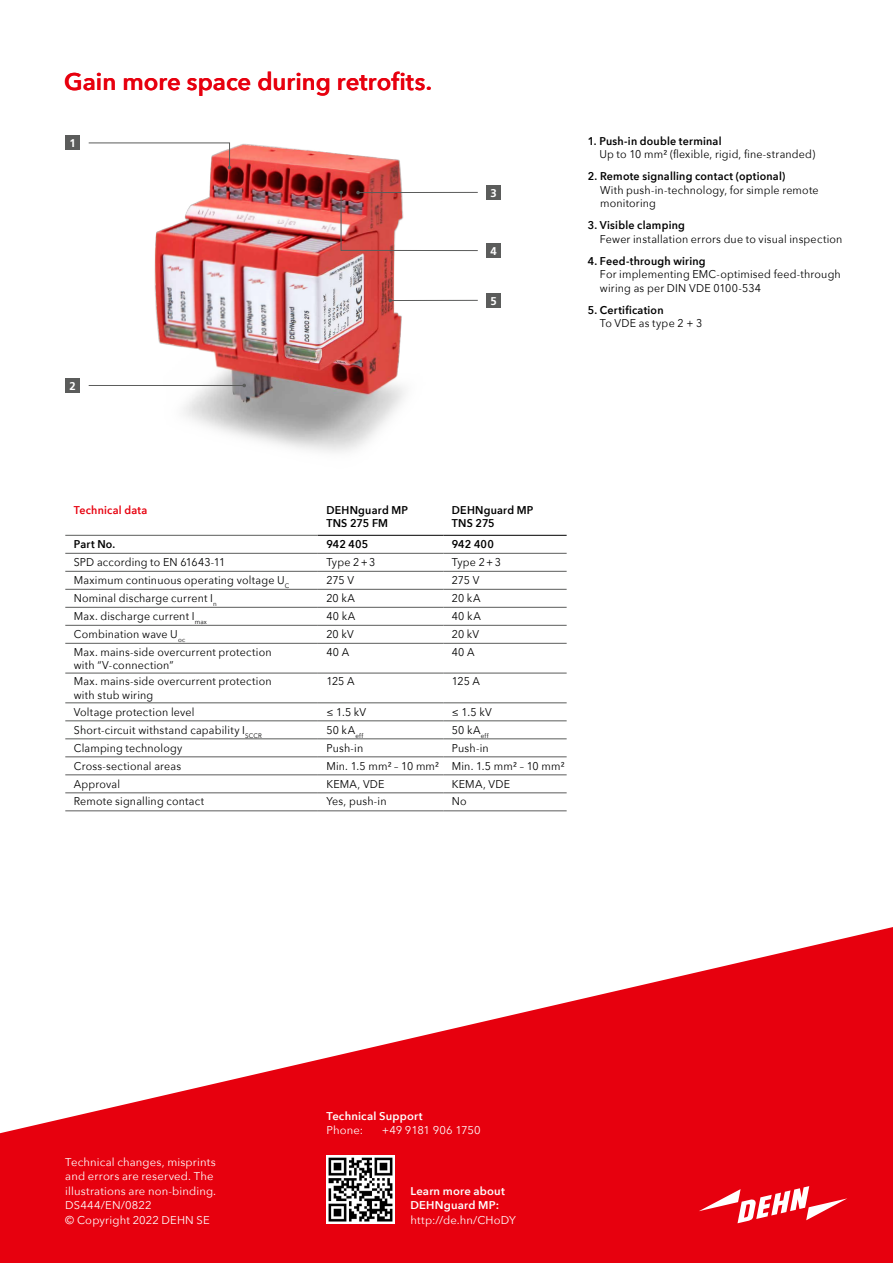
<style>
.page{position:relative;width:893px;height:1263px;background:#fff}
.page>*{position:absolute;margin:0;border:0;box-sizing:border-box;transform-origin:0 0}
.t1{font:600 24px "Avenir Next";color:#e7000e}
.t2{font:11.25px/13.5px "Avenir Next";letter-spacing:.015em;color:#000;scale:.95 1}
.t3{font:600 11.25px/13.5px "Avenir Next";letter-spacing:.02em;color:#000;scale:.95 1}
.t4{font:11.25px/14.7px "Avenir Next";letter-spacing:.01em;color:#fff}
.t5{font:600 11.25px/14.7px "Avenir Next";letter-spacing:.015em;color:#fff}
.t6{font:11.25px "Avenir Next";letter-spacing:-.015em;color:#fff}
.t7{font:600 11.25px "Avenir Next";letter-spacing:.02em;color:#e7000e;scale:.95 1}
.t8{font:700 11.25px "Frutiger LT Com";color:#fff}
</style>
<div class="page">
<img style="left:154px;top:143px;width:251px;height:309px">
<svg style="left:0;top:927px;width:893px;height:336px;fill:#e7000e"></svg>
<svg style="left:699px;top:1186px;width:148px;height:37px"></svg>
<svg style="left:65px;top:534px;width:502px;height:260px"></svg>
<svg style="left:65px;top:775px;width:502px;height:17px"></svg>
<hr style="left:318px;top:535px;width:125px;height:1px;background:#000">
<hr style="left:443px;top:535px;width:124px;height:1px;background:#000">
<hr style="left:65px;top:535px;width:253px;height:1px;background:#5b5c5b">
<hr style="left:65px;top:553px;width:253px;height:1px;background:#5b5c5b">
<hr style="left:318px;top:553px;width:125px;height:1px;background:#5b5c5b">
<hr style="left:443px;top:553px;width:124px;height:1px;background:#5b5c5b">
<hr style="left:65px;top:571px;width:253px;height:1px;background:#5b5c5b">
<hr style="left:318px;top:571px;width:125px;height:1px;background:#5b5c5b">
<hr style="left:443px;top:571px;width:124px;height:1px;background:#5b5c5b">
<hr style="left:65px;top:589px;width:253px;height:1px;background:#5b5c5b">
<hr style="left:318px;top:589px;width:125px;height:1px;background:#5b5c5b">
<hr style="left:443px;top:589px;width:124px;height:1px;background:#5b5c5b">
<hr style="left:65px;top:607px;width:253px;height:1px;background:#5b5c5b">
<hr style="left:318px;top:607px;width:125px;height:1px;background:#5b5c5b">
<hr style="left:443px;top:607px;width:124px;height:1px;background:#5b5c5b">
<hr style="left:65px;top:625px;width:253px;height:1px;background:#5b5c5b">
<hr style="left:318px;top:625px;width:125px;height:1px;background:#5b5c5b">
<hr style="left:443px;top:625px;width:124px;height:1px;background:#5b5c5b">
<hr style="left:65px;top:643px;width:253px;height:1px;background:#5b5c5b">
<hr style="left:318px;top:643px;width:125px;height:1px;background:#5b5c5b">
<hr style="left:443px;top:643px;width:124px;height:1px;background:#5b5c5b">
<hr style="left:65px;top:673px;width:253px;height:1px;background:#5b5c5b">
<hr style="left:318px;top:673px;width:125px;height:1px;background:#5b5c5b">
<hr style="left:443px;top:673px;width:124px;height:1px;background:#5b5c5b">
<hr style="left:65px;top:703px;width:253px;height:1px;background:#5b5c5b">
<hr style="left:318px;top:703px;width:125px;height:1px;background:#5b5c5b">
<hr style="left:443px;top:703px;width:124px;height:1px;background:#5b5c5b">
<hr style="left:65px;top:721px;width:253px;height:1px;background:#5b5c5b">
<hr style="left:318px;top:721px;width:125px;height:1px;background:#5b5c5b">
<hr style="left:443px;top:721px;width:124px;height:1px;background:#5b5c5b">
<hr style="left:65px;top:738px;width:253px;height:1px;background:#5b5c5b">
<hr style="left:318px;top:738px;width:125px;height:1px;background:#5b5c5b">
<hr style="left:443px;top:738px;width:124px;height:1px;background:#5b5c5b">
<hr style="left:65px;top:756px;width:253px;height:1px;background:#5b5c5b">
<hr style="left:318px;top:756px;width:125px;height:1px;background:#5b5c5b">
<hr style="left:443px;top:756px;width:124px;height:1px;background:#5b5c5b">
<hr style="left:65px;top:774px;width:253px;height:1px;background:#5b5c5b">
<hr style="left:318px;top:774px;width:125px;height:1px;background:#5b5c5b">
<hr style="left:443px;top:774px;width:124px;height:1px;background:#5b5c5b">
<hr style="left:65px;top:792px;width:253px;height:1px;background:#5b5c5b">
<hr style="left:318px;top:792px;width:125px;height:1px;background:#5b5c5b">
<hr style="left:443px;top:792px;width:124px;height:1px;background:#5b5c5b">
<hr style="left:65px;top:810px;width:253px;height:1px;background:#5b5c5b">
<hr style="left:318px;top:810px;width:125px;height:1px;background:#5b5c5b">
<hr style="left:443px;top:810px;width:124px;height:1px;background:#5b5c5b">
<div style="left:65px;top:135px;width:15px;height:15px;background:#5b5c5b"></div>
<div style="left:486px;top:243px;width:15px;height:15px;background:#5b5c5b"></div>
<div style="left:486px;top:185px;width:15px;height:15px;background:#5b5c5b"></div>
<img style="left:327px;top:1155px;width:68px;height:69px">
<div style="left:65px;top:378px;width:15px;height:15px;background:#5b5c5b"></div>
<hr style="left:89px;top:385px;width:155px;height:1px;background:#5b5c5b">
<svg style="left:88px;top:142px;width:143px;height:27px"></svg>
<svg style="left:339px;top:191px;width:139px;height:60px"></svg>
<div style="left:486px;top:293px;width:15px;height:15px;background:#5b5c5b"></div>
<hr style="left:390px;top:300px;width:88px;height:1px;background:#5b5c5b">
<h1 class="t1" style="left:64px;top:61px;width:369px">Gain more space during retrofits.</h1>
<p class="t8" style="left:70px;top:137px;width:8px">1</p>
<p class="t8" style="left:70px;top:379px;width:8px">2</p>
<p class="t8" style="left:491px;top:186px;width:8px">3</p>
<p class="t8" style="left:491px;top:244px;width:8px">4</p>
<p class="t8" style="left:491px;top:294px;width:8px">5</p>
<p class="t3" style="left:588px;top:134px;width:142px">1. Push-in double terminal</p>
<p class="t2" style="left:599px;top:147px;width:229px">Up to 10 mm² (flexible, rigid, fine-stranded)</p>
<p class="t3" style="left:588px;top:169px;width:210px">2. Remote signalling contact (optional)</p>
<p class="t2" style="left:600px;top:183px;width:232px">With push-in-technology, for simple remote monitoring</p>
<p class="t3" style="left:588px;top:218px;width:104px">3. Visible clamping</p>
<p class="t2" style="left:600px;top:232px;width:257px">Fewer installation errors due to visual inspection</p>
<p class="t3" style="left:588px;top:254px;width:126px">4. Feed-through wiring</p>
<p class="t2" style="left:600px;top:267px;width:255px">For implementing EMC-optimised feed-through wiring as per DIN VDE 0100-534</p>
<p class="t3" style="left:588px;top:303px;width:81px">5. Certification</p>
<p class="t2" style="left:600px;top:316px;width:109px">To VDE as type 2 + 3</p>
<p class="t7" style="left:74px;top:500px;width:79px">Technical data</p>
<p class="t3" style="left:326px;top:502px;width:87px">DEHNguard MP<br>TNS 275 FM</p>
<p class="t3" style="left:452px;top:502px;width:87px">DEHNguard MP<br>TNS 275</p>
<p class="t3" style="left:74px;top:537px;width:45px">Part No.</p>
<p class="t3" style="left:326px;top:537px;width:46px">942 405</p>
<p class="t3" style="left:452px;top:537px;width:46px">942 400</p>
<p class="t2" style="left:74px;top:555px;width:161px">SPD according to EN 61643-11</p>
<p class="t2" style="left:326px;top:555px;width:53px">Type 2+3</p>
<p class="t2" style="left:452px;top:555px;width:53px">Type 2+3</p>
<p class="t2" style="left:74px;top:573px;width:228px">Maximum continuous operating voltage U<sub>C</sub></p>
<p class="t2" style="left:326px;top:573px;width:31px">275 V</p>
<p class="t2" style="left:452px;top:573px;width:31px">275 V</p>
<p class="t2" style="left:74px;top:591px;width:152px">Nominal discharge current I<sub>n</sub></p>
<p class="t2" style="left:326px;top:591px;width:32px">20 kA</p>
<p class="t2" style="left:452px;top:591px;width:32px">20 kA</p>
<p class="t2" style="left:74px;top:609px;width:142px">Max. discharge current I<sub>max</sub></p>
<p class="t2" style="left:326px;top:609px;width:32px">40 kA</p>
<p class="t2" style="left:452px;top:609px;width:32px">40 kA</p>
<p class="t2" style="left:74px;top:627px;width:119px">Combination wave U<sub>oc</sub></p>
<p class="t2" style="left:326px;top:627px;width:30px">20 kV</p>
<p class="t2" style="left:452px;top:627px;width:30px">20 kV</p>
<p class="t2" style="left:74px;top:644px;width:210px">Max. mains-side overcurrent protection with “V-connection”</p>
<p class="t2" style="left:326px;top:644px;width:26px">40 A</p>
<p class="t2" style="left:452px;top:644px;width:26px">40 A</p>
<p class="t2" style="left:74px;top:674px;width:210px">Max. mains-side overcurrent protection with stub wiring</p>
<p class="t2" style="left:326px;top:674px;width:31px">125 A</p>
<p class="t2" style="left:452px;top:674px;width:31px">125 A</p>
<p class="t2" style="left:74px;top:705px;width:129px">Voltage protection level</p>
<p class="t2" style="left:326px;top:705px;width:43px">≤ 1.5 kV</p>
<p class="t2" style="left:452px;top:705px;width:43px">≤ 1.5 kV</p>
<p class="t2" style="left:74px;top:723px;width:199px">Short-circuit withstand capability I<sub>SCCR</sub></p>
<p class="t2" style="left:326px;top:723px;width:40px">50 kA<sub>eff</sub></p>
<p class="t2" style="left:452px;top:723px;width:40px">50 kA<sub>eff</sub></p>
<p class="t2" style="left:74px;top:741px;width:116px">Clamping technology</p>
<p class="t2" style="left:326px;top:741px;width:40px">Push-in</p>
<p class="t2" style="left:452px;top:741px;width:40px">Push-in</p>
<p class="t2" style="left:74px;top:759px;width:114px">Cross-sectional areas</p>
<p class="t2" style="left:326px;top:759px;width:252px">Min. 1.5 mm² – 10 mm² Min. 1.5 mm² – 10 mm²</p>
<p class="t2" style="left:74px;top:777px;width:50px">Approval</p>
<p class="t2" style="left:326px;top:777px;width:63px">KEMA, VDE</p>
<p class="t2" style="left:452px;top:777px;width:63px">KEMA, VDE</p>
<p class="t2" style="left:74px;top:794px;width:139px">Remote signalling contact</p>
<p class="t2" style="left:326px;top:794px;width:65px">Yes, push-in</p>
<p class="t2" style="left:452px;top:794px;width:17px">No</p>
<p class="t4" style="left:65px;top:1154px;width:152px">Technical changes, misprints and errors are reserved. The illustrations are non-binding.<br>DS444/EN/0822<br>© Copyright 2022 DEHN SE</p>
<p class="t5" style="left:326px;top:1108px;width:98px">Technical Support</p>
<p class="t4" style="left:326px;top:1122px;width:38px">Phone:</p>
<p class="t6" style="left:382px;top:1121px;width:100px">+49 9181 906 1750</p>
<p class="t5" style="left:410px;top:1183px;width:96px">Learn more about<br>DEHNguard MP:</p>
<p class="t4" style="left:410px;top:1212px;width:107px">http://de.hn/CHoDY</p>
</div>
